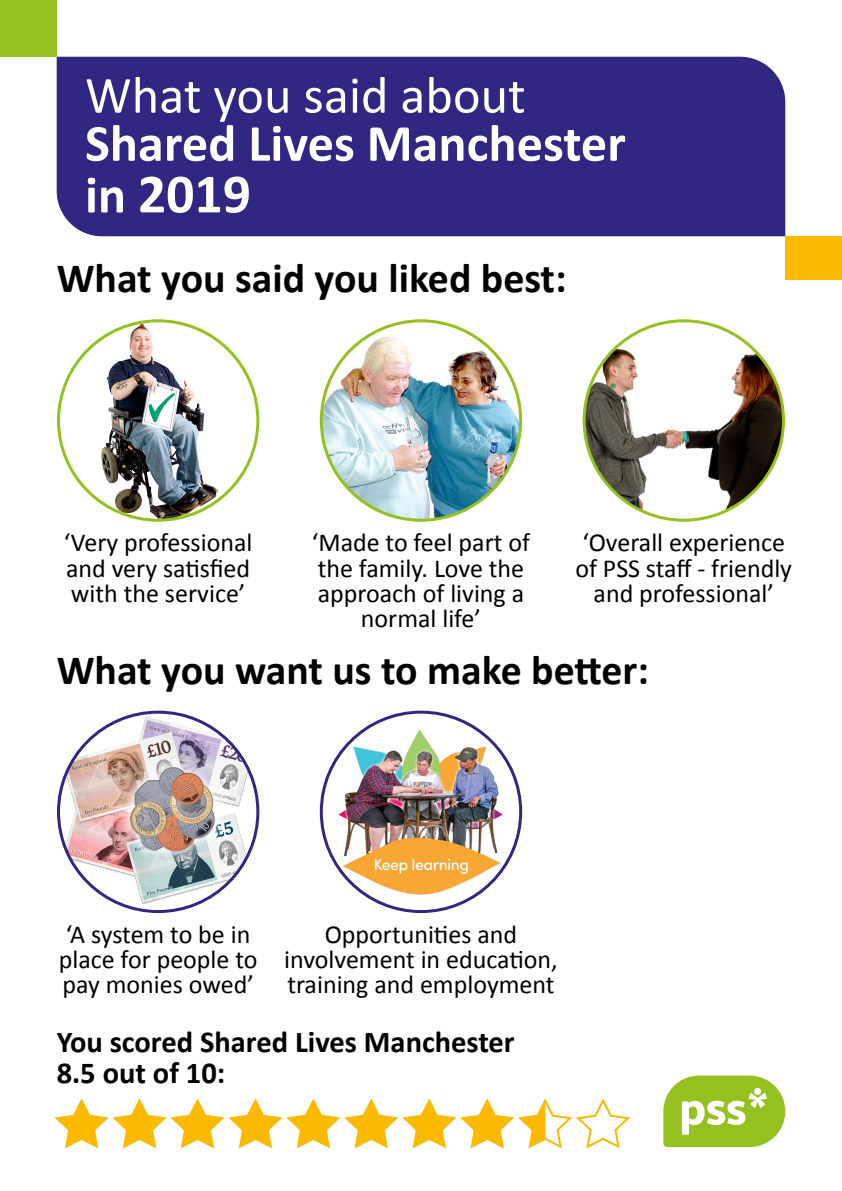
<style>
.page{position:relative;width:842px;height:1191px;background:#fff}
.page>*{position:absolute;margin:0;border:0;box-sizing:border-box;transform-origin:0 0}
.t1{font:700 55.8px "Calibri";color:#fff}
.t2{font:700 52.4px "Calibri";color:#fff}
.t3{font:52.4px "Calibri";color:#fff}
.t4{font:700 41.8px "Calibri";color:#000}
.t5{font:700 30.5px/31px "Calibri";color:#000}
.t6{font:26px/25px "Calibri";color:#000;text-align:center}
.s1{font-size:52.4px}
</style>
<div class="page">
<img style="left:321px;top:321px;width:200px;height:199px;border-radius:100px">
<img style="left:584px;top:321px;width:199px;height:199px;border-radius:100px">
<img style="left:59px;top:321px;width:199px;height:199px;border-radius:100px">
<img style="left:335px;top:726px;width:172px;height:171px">
<img style="left:59px;top:712px;width:199px;height:199px;border-radius:100px">
<svg style="left:663px;top:1075px;width:122px;height:72px"></svg>
<div style="left:754px;top:1087px;width:7px;height:7px;background:#fff;border-radius:50%"></div>
<svg style="left:54px;top:1098px;width:576px;height:51px"></svg>
<div style="left:57px;top:57px;width:728px;height:179px;background:#312783"></div>
<div style="left:0;top:0;width:57px;height:57px;background:#95c11f"></div>
<div style="left:785px;top:236px;width:57px;height:44px;background:#fbba00"></div>
<p class="t3" style="left:85px;top:63px;width:442px">What you said about</p>
<p class="t2" style="left:85px;top:111px;width:542px">Shared Lives Manchester</p>
<p class="t1" style="left:85px;top:159px;width:167px"><span class="s1">in</span> 2019</p>
<p class="t4" style="left:57px;top:252px;width:511px">What you said you liked best:</p>
<p class="t6" style="left:64px;top:529px;width:190px;text-align:justify">‘Very professional and very satisfied with the service’</p>
<p class="t6" style="left:312px;top:529px;width:220px">‘Made to feel part of the family. Love the approach of living a normal life’</p>
<p class="t6" style="left:575px;top:529px;width:218px">‘Overall experience of PSS staff - friendly and professional’</p>
<p class="t4" style="left:57px;top:644px;width:594px">What you want us to make better:</p>
<p class="t6" style="left:284px;top:920px;width:275px">Opportunities and involvement in education, training and employment</p>
<p class="t6" style="left:59px;top:920px;width:200px;text-align:left">‘A system to be in place for people to pay monies owed’</p>
<p class="t5" style="left:57px;top:1025px;width:460px">You scored Shared Lives Manchester<br>8.5 out of 10:</p>
</div>
